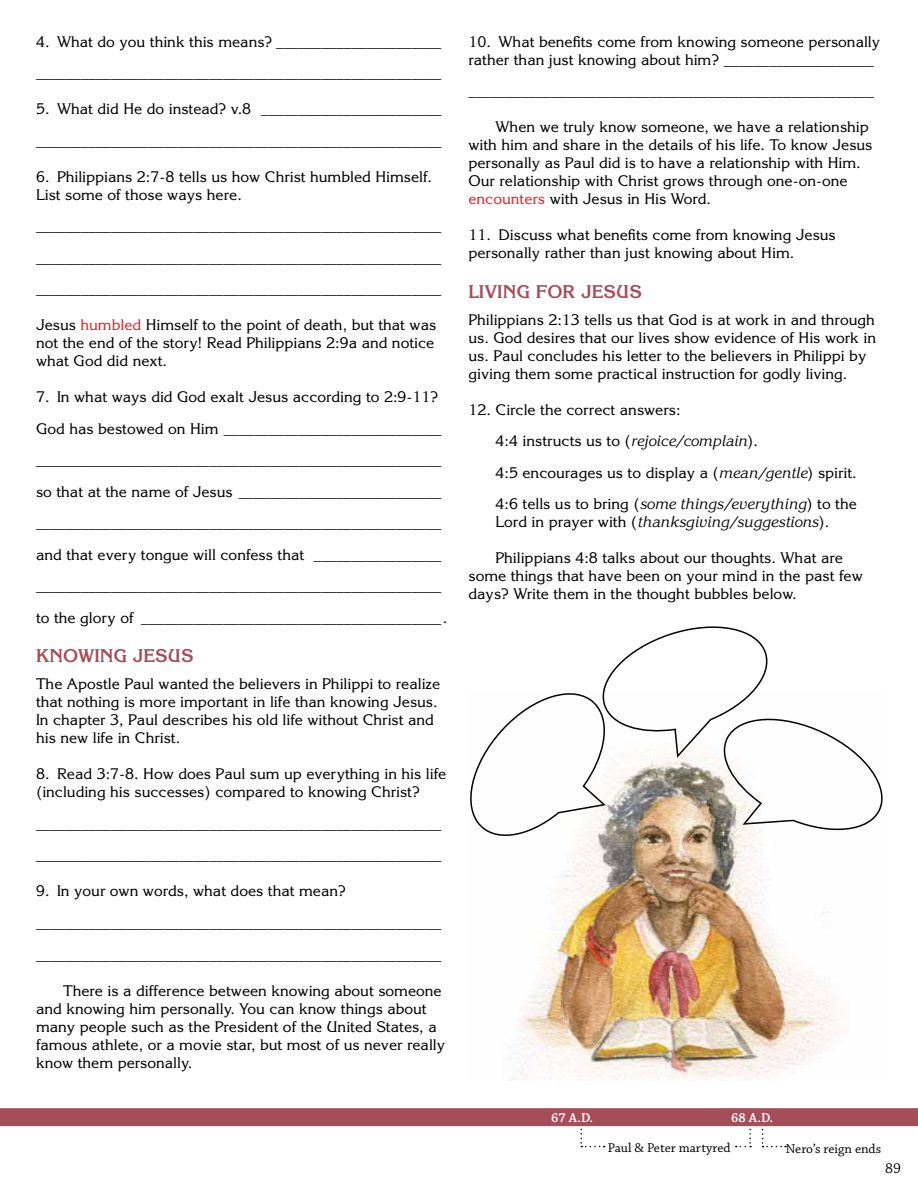
<style>
.page{position:relative;width:918px;height:1187px;background:#fff}
.page>*{position:absolute;margin:0;border:0;box-sizing:border-box;transform-origin:0 0}
.t1{font:700 18px "Korinna Std";color:#a64d5a}
.t2{font:15px/18px "Korinna Std";color:#000}
.t3{font:italic 15px "Korinna Std";color:#000}
.t4{font:15px "Chaparral Pro";color:#000}
.t5{font:13.5px "Chaparral Pro";color:#000}
.t6{font:600 13.5px "Chaparral Pro";color:#fff}
.s1{color:#ed1f24}
.s2{font-style:italic}
.s3{font-style:normal}
</style>
<div class="page">
<svg style="left:761px;top:1126px;width:24px;height:21px"></svg>
<svg style="left:735px;top:1126px;width:15px;height:21px"></svg>
<svg style="left:580px;top:1126px;width:24px;height:21px"></svg>
<div style="left:0;top:1108px;width:917px;height:18px;background:#a64d5a"></div>
<img style="left:511px;top:843px;width:329px;height:237px">
<svg style="left:470px;top:626px;width:413px;height:217px"></svg>
<p class="t2" style="left:36px;top:25px;width:406px;line-height:31.5px">4. What do you think this means? ______________________ ______________________________________________________</p>
<p class="t2" style="left:36px;top:93px;width:406px;line-height:31.5px">5. What did He do instead? v.8 ________________________ ______________________________________________________</p>
<p class="t2" style="left:36px;top:167px;width:397px">6. Philippians 2:7-8 tells us how Christ humbled Himself.<br>List some of those ways here.</p>
<p class="t2" style="left:36px;top:210px;width:406px;line-height:31.5px;text-align:justify">______________________________________________________ ______________________________________________________ ______________________________________________________</p>
<p class="t2" style="left:36px;top:316px;width:401px">Jesus <span class="s1">humbled</span> Himself to the point of death, but that was not the end of the story! Read Philippians 2:9a and notice what God did next.</p>
<p class="t2" style="left:36px;top:381px;width:412px;line-height:31.5px">7. In what ways did God exalt Jesus according to 2:9-11?<br>God has bestowed on Him _____________________________ ______________________________________________________ so that at the name of Jesus ___________________________ ______________________________________________________ and that every tongue will confess that _________________ ______________________________________________________ to the glory of ________________________________________.</p>
<p class="t1" style="left:36px;top:645px;width:159px">KNOWING JESUS</p>
<p class="t2" style="left:36px;top:675px;width:405px">The Apostle Paul wanted the believers in Philippi to realize that nothing is more important in life than knowing Jesus.<br>In chapter 3, Paul describes his old life without Christ and his new life in Christ.</p>
<p class="t2" style="left:36px;top:765px;width:411px">8. Read 3:7-8. How does Paul sum up everything in his life (including his successes) compared to knowing Christ?</p>
<p class="t2" style="left:36px;top:808px;width:406px;line-height:31.5px">______________________________________________________ ______________________________________________________</p>
<p class="t2" style="left:36px;top:875px;width:406px;line-height:31.5px">9. In your own words, what does that mean? ______________________________________________________ ______________________________________________________</p>
<p class="t2" style="left:36px;top:981px;width:410px;text-indent:27px">There is a difference between knowing about someone and knowing him personally. You can know things about many people such as the President of the United States, a famous athlete, or a movie star, but most of us never really know them personally.</p>
<p class="t2" style="left:468px;top:32px;width:413px">10. What benefits come from knowing someone personally rather than just knowing about him? ____________________</p>
<p class="t2" style="left:468px;top:82px;width:406px">______________________________________________________</p>
<p class="t2" style="left:468px;top:118px;width:405px;text-indent:27px">When we truly know someone, we have a relationship with him and share in the details of his life. To know Jesus personally as Paul did is to have a relationship with Him.<br>Our relationship with Christ grows through one-on-one <span class="s1">encounters</span> with Jesus in His Word.</p>
<p class="t2" style="left:468px;top:226px;width:368px">11. Discuss what benefits come from knowing Jesus personally rather than just knowing about Him.</p>
<p class="t1" style="left:468px;top:280px;width:175px">LIVING FOR JESUS</p>
<p class="t2" style="left:468px;top:310px;width:409px">Philippians 2:13 tells us that God is at work in and through us. God desires that our lives show evidence of His work in us. Paul concludes his letter to the believers in Philippi by giving them some practical instruction for godly living.</p>
<p class="t2" style="left:495px;top:394px;width:362px;line-height:31.5px;text-indent:-27px">12. Circle the correct answers:<br>4:4 instructs us to (<span class="s2">rejoice/complain</span>).<br>4:5 encourages us to display a (<span class="s2">mean/gentle</span>) spirit.<br>4:6 tells us to bring (<span class="s2">some things/everything</span>) to the</p>
<p class="t3" style="left:495px;top:513px;width:335px"><span class="s3">Lord in prayer with (</span>thanksgiving/suggestions<span class="s3">).</span></p>
<p class="t2" style="left:468px;top:549px;width:395px;text-indent:27px">Philippians 4:8 talks about our thoughts. What are some things that have been on your mind in the past few days? Write them in the thought bubbles below.</p>
<p class="t6" style="left:551px;top:1110px;width:44px">67 A.D.</p>
<p class="t6" style="left:730px;top:1110px;width:44px">68 A.D.</p>
<p class="t5" style="left:607px;top:1140px;width:124px">Paul &amp; Peter martyred</p>
<p class="t5" style="left:785px;top:1141px;width:97px">Nero’s reign ends</p>
<p class="t4" style="left:884px;top:1160px;width:17px">89</p>
</div>
